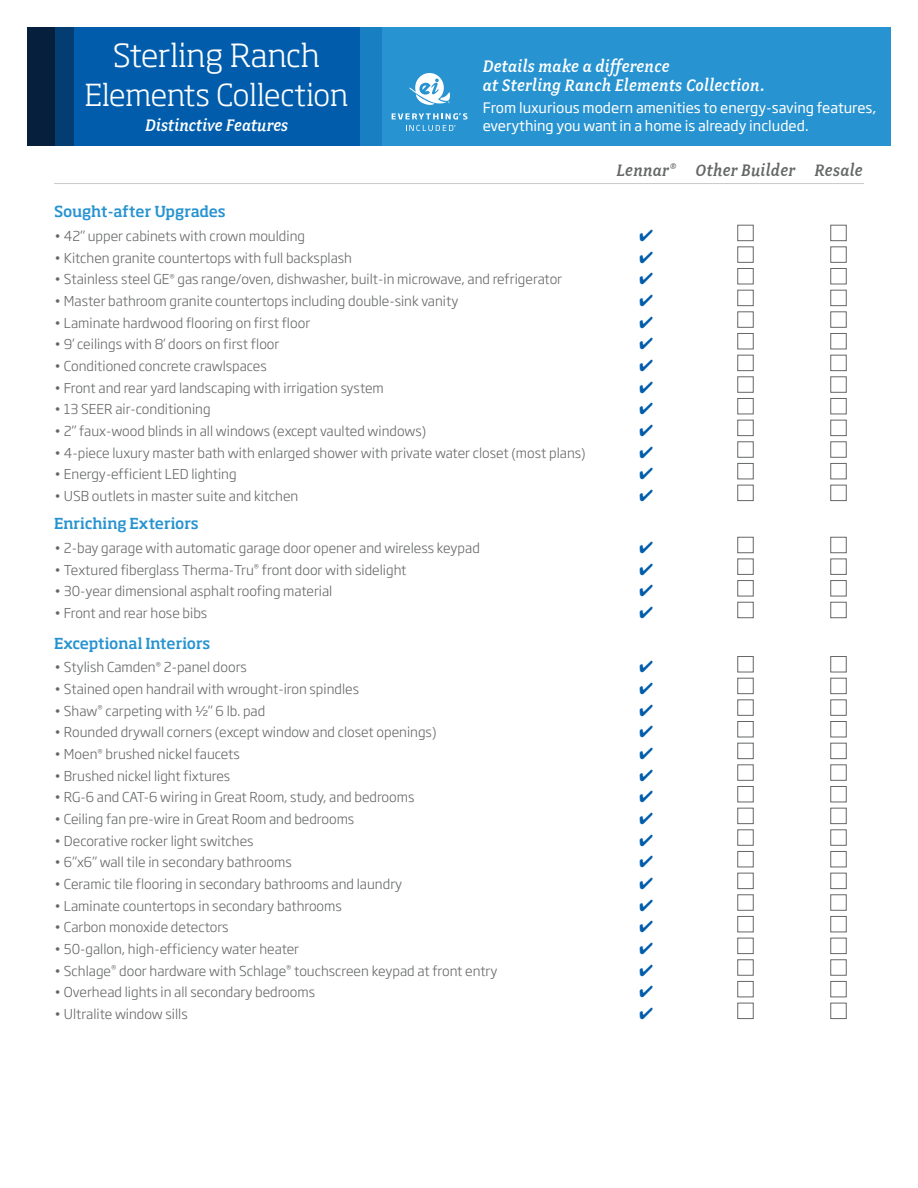
<style>
.page{position:relative;width:918px;height:1188px;background:#fff}
.page>*{position:absolute;margin:0;border:0;box-sizing:border-box;transform-origin:0 0}
.TableHead{font:300 31.5px "Soho Std";color:#fff}
.TableHead-2{font:300 30px "Soho Std";letter-spacing:-.005em;color:#fff}
.t1{font:italic 500 18.75px/18.9px "Fairplex Narrow";letter-spacing:.02em;color:#fff}
.t2{font:italic 500 18.75px "Fairplex Narrow";letter-spacing:.02em;color:#656666}
.t3{font:500 15px "Soho Std";letter-spacing:-.01em;color:#2793d1}
.t4{font:14.25px/18px "Soho Gothic Pro";color:#fff}
.t5{font:300 13.5px "Soho Gothic Pro";color:#656666}
</style>
<div class="page">
<hr style="left:54px;top:183px;width:810px;height:1px;background:#c7cacc">
<div style="left:737px;top:225px;width:17px;height:16px;border:1px solid #656666"></div>
<div style="left:830px;top:225px;width:17px;height:16px;border:1px solid #656666"></div>
<div style="left:737px;top:246px;width:17px;height:17px;border:1px solid #656666"></div>
<div style="left:830px;top:246px;width:17px;height:17px;border:1px solid #656666"></div>
<div style="left:737px;top:268px;width:17px;height:16px;border:1px solid #656666"></div>
<div style="left:830px;top:268px;width:17px;height:16px;border:1px solid #656666"></div>
<div style="left:737px;top:290px;width:17px;height:16px;border:1px solid #656666"></div>
<div style="left:830px;top:290px;width:17px;height:16px;border:1px solid #656666"></div>
<div style="left:737px;top:311px;width:17px;height:17px;border:1px solid #656666"></div>
<div style="left:830px;top:311px;width:17px;height:17px;border:1px solid #656666"></div>
<div style="left:737px;top:333px;width:17px;height:16px;border:1px solid #656666"></div>
<div style="left:830px;top:333px;width:17px;height:16px;border:1px solid #656666"></div>
<div style="left:737px;top:355px;width:17px;height:16px;border:1px solid #656666"></div>
<div style="left:830px;top:355px;width:17px;height:16px;border:1px solid #656666"></div>
<div style="left:737px;top:376px;width:17px;height:17px;border:1px solid #656666"></div>
<div style="left:830px;top:376px;width:17px;height:17px;border:1px solid #656666"></div>
<div style="left:737px;top:398px;width:17px;height:16px;border:1px solid #656666"></div>
<div style="left:830px;top:398px;width:17px;height:16px;border:1px solid #656666"></div>
<div style="left:737px;top:420px;width:17px;height:16px;border:1px solid #656666"></div>
<div style="left:830px;top:420px;width:17px;height:16px;border:1px solid #656666"></div>
<div style="left:737px;top:441px;width:17px;height:17px;border:1px solid #656666"></div>
<div style="left:830px;top:441px;width:17px;height:17px;border:1px solid #656666"></div>
<div style="left:737px;top:463px;width:17px;height:16px;border:1px solid #656666"></div>
<div style="left:830px;top:463px;width:17px;height:16px;border:1px solid #656666"></div>
<div style="left:737px;top:485px;width:17px;height:16px;border:1px solid #656666"></div>
<div style="left:830px;top:485px;width:17px;height:16px;border:1px solid #656666"></div>
<div style="left:737px;top:537px;width:17px;height:16px;border:1px solid #656666"></div>
<div style="left:830px;top:537px;width:17px;height:16px;border:1px solid #656666"></div>
<div style="left:737px;top:559px;width:17px;height:16px;border:1px solid #656666"></div>
<div style="left:830px;top:559px;width:17px;height:16px;border:1px solid #656666"></div>
<div style="left:737px;top:580px;width:17px;height:16px;border:1px solid #656666"></div>
<div style="left:830px;top:580px;width:17px;height:16px;border:1px solid #656666"></div>
<div style="left:737px;top:602px;width:17px;height:16px;border:1px solid #656666"></div>
<div style="left:830px;top:602px;width:17px;height:16px;border:1px solid #656666"></div>
<div style="left:737px;top:656px;width:17px;height:16px;border:1px solid #656666"></div>
<div style="left:830px;top:656px;width:17px;height:16px;border:1px solid #656666"></div>
<div style="left:737px;top:678px;width:17px;height:16px;border:1px solid #656666"></div>
<div style="left:830px;top:678px;width:17px;height:16px;border:1px solid #656666"></div>
<div style="left:737px;top:699px;width:17px;height:17px;border:1px solid #656666"></div>
<div style="left:830px;top:699px;width:17px;height:17px;border:1px solid #656666"></div>
<div style="left:737px;top:721px;width:17px;height:16px;border:1px solid #656666"></div>
<div style="left:830px;top:721px;width:17px;height:16px;border:1px solid #656666"></div>
<div style="left:737px;top:743px;width:17px;height:16px;border:1px solid #656666"></div>
<div style="left:830px;top:743px;width:17px;height:16px;border:1px solid #656666"></div>
<div style="left:737px;top:764px;width:17px;height:17px;border:1px solid #656666"></div>
<div style="left:830px;top:764px;width:17px;height:17px;border:1px solid #656666"></div>
<div style="left:737px;top:786px;width:17px;height:16px;border:1px solid #656666"></div>
<div style="left:830px;top:786px;width:17px;height:16px;border:1px solid #656666"></div>
<div style="left:737px;top:808px;width:17px;height:16px;border:1px solid #656666"></div>
<div style="left:830px;top:808px;width:17px;height:16px;border:1px solid #656666"></div>
<div style="left:737px;top:829px;width:17px;height:17px;border:1px solid #656666"></div>
<div style="left:830px;top:829px;width:17px;height:17px;border:1px solid #656666"></div>
<div style="left:737px;top:851px;width:17px;height:16px;border:1px solid #656666"></div>
<div style="left:830px;top:851px;width:17px;height:16px;border:1px solid #656666"></div>
<div style="left:737px;top:873px;width:17px;height:16px;border:1px solid #656666"></div>
<div style="left:830px;top:873px;width:17px;height:16px;border:1px solid #656666"></div>
<div style="left:737px;top:894px;width:17px;height:17px;border:1px solid #656666"></div>
<div style="left:830px;top:894px;width:17px;height:17px;border:1px solid #656666"></div>
<div style="left:737px;top:916px;width:17px;height:16px;border:1px solid #656666"></div>
<div style="left:830px;top:916px;width:17px;height:16px;border:1px solid #656666"></div>
<div style="left:737px;top:938px;width:17px;height:16px;border:1px solid #656666"></div>
<div style="left:830px;top:938px;width:17px;height:16px;border:1px solid #656666"></div>
<div style="left:737px;top:959px;width:17px;height:17px;border:1px solid #656666"></div>
<div style="left:830px;top:959px;width:17px;height:17px;border:1px solid #656666"></div>
<div style="left:737px;top:981px;width:17px;height:16px;border:1px solid #656666"></div>
<div style="left:830px;top:981px;width:17px;height:16px;border:1px solid #656666"></div>
<div style="left:737px;top:1003px;width:17px;height:16px;border:1px solid #656666"></div>
<div style="left:830px;top:1003px;width:17px;height:16px;border:1px solid #656666"></div>
<div style="left:27px;top:27px;width:355px;height:118px;background:#015dab"></div>
<div style="left:361px;top:27px;width:530px;height:118px;background:#2793d1"></div>
<div style="left:27px;top:27px;width:27px;height:118px;background:#061f3c"></div>
<div style="left:54px;top:27px;width:20px;height:118px;background:#033d72"></div>
<svg style="left:392px;top:113px;width:75px;height:18px"></svg>
<svg style="left:409px;top:73px;width:41px;height:32px"></svg>
<p class="TableHead" style="left:113px;top:36px;width:208px">Sterling Ranch</p>
<p class="TableHead-2" style="left:85px;top:76px;width:265px">Elements Collection</p>
<p class="t1" style="left:145px;top:116px;width:144px">Distinctive Features</p>
<p class="t1" style="left:483px;top:57px;width:284px">Details make a difference<br>at Sterling Ranch Elements Collection.</p>
<p class="t4" style="left:483px;top:98px;width:395px">From luxurious modern amenities to energy-saving features, everything you want in a home is already included.</p>
<p class="t2" style="left:616px;top:160px;width:248px">Lennar<sup>®</sup> Other Builder Resale</p>
<p class="t3" style="left:54px;top:202px;width:173px">Sought-after Upgrades</p>
<p class="t5" style="left:54px;top:226px;width:253px">• 42” upper cabinets with crown moulding</p>
<p class="t5" style="left:54px;top:247px;width:300px">• Kitchen granite countertops with full backsplash</p>
<p class="t5" style="left:54px;top:269px;width:510px">• Stainless steel GE<sup>®</sup> gas range/oven, dishwasher, built-in microwave, and refrigerator</p>
<p class="t5" style="left:54px;top:291px;width:406px">• Master bathroom granite countertops including double-sink vanity</p>
<p class="t5" style="left:54px;top:312px;width:258px">• Laminate hardwood flooring on first floor</p>
<p class="t5" style="left:54px;top:334px;width:227px">• 9’ ceilings with 8’ doors on first floor</p>
<p class="t5" style="left:54px;top:356px;width:214px">• Conditioned concrete crawlspaces</p>
<p class="t5" style="left:54px;top:377px;width:331px">• Front and rear yard landscaping with irrigation system</p>
<p class="t5" style="left:54px;top:399px;width:158px">• 13 SEER air-conditioning</p>
<p class="t5" style="left:54px;top:420px;width:374px">• 2” faux-wood blinds in all windows (except vaulted windows)</p>
<p class="t5" style="left:54px;top:442px;width:533px">• 4-piece luxury master bath with enlarged shower with private water closet (most plans)</p>
<p class="t5" style="left:54px;top:464px;width:184px">• Energy-efficient LED lighting</p>
<p class="t5" style="left:54px;top:485px;width:246px">• USB outlets in master suite and kitchen</p>
<p class="t3" style="left:54px;top:514px;width:146px">Enriching Exteriors</p>
<p class="t5" style="left:54px;top:538px;width:427px">• 2-bay garage with automatic garage door opener and wireless keypad</p>
<p class="t5" style="left:54px;top:559px;width:354px">• Textured fiberglass Therma-Tru<sup>®</sup> front door with sidelight</p>
<p class="t5" style="left:54px;top:581px;width:280px">• 30-year dimensional asphalt roofing material</p>
<p class="t5" style="left:54px;top:603px;width:155px">• Front and rear hose bibs</p>
<p class="t3" style="left:54px;top:633px;width:158px">Exceptional Interiors</p>
<p class="t5" style="left:54px;top:657px;width:195px">• Stylish Camden<sup>®</sup> 2-panel doors</p>
<p class="t5" style="left:54px;top:679px;width:307px">• Stained open handrail with wrought-iron spindles</p>
<p class="t5" style="left:54px;top:700px;width:213px">• Shaw<sup>®</sup> carpeting with ½” 6 lb. pad</p>
<p class="t5" style="left:54px;top:722px;width:384px">• Rounded drywall corners (except window and closet openings)</p>
<p class="t5" style="left:54px;top:744px;width:187px">• Moen<sup>®</sup> brushed nickel faucets</p>
<p class="t5" style="left:54px;top:765px;width:178px">• Brushed nickel light fixtures</p>
<p class="t5" style="left:54px;top:787px;width:362px">• RG-6 and CAT-6 wiring in Great Room, study, and bedrooms</p>
<p class="t5" style="left:54px;top:809px;width:302px">• Ceiling fan pre-wire in Great Room and bedrooms</p>
<p class="t5" style="left:54px;top:830px;width:201px">• Decorative rocker light switches</p>
<p class="t5" style="left:54px;top:852px;width:239px">• 6”x6” wall tile in secondary bathrooms</p>
<p class="t5" style="left:54px;top:873px;width:350px">• Ceramic tile flooring in secondary bathrooms and laundry</p>
<p class="t5" style="left:54px;top:895px;width:289px">• Laminate countertops in secondary bathrooms</p>
<p class="t5" style="left:54px;top:917px;width:176px">• Carbon monoxide detectors</p>
<p class="t5" style="left:54px;top:938px;width:247px">• 50-gallon, high-efficiency water heater</p>
<p class="t5" style="left:54px;top:960px;width:445px">• Schlage<sup>®</sup> door hardware with Schlage<sup>®</sup> touchscreen keypad at front entry</p>
<p class="t5" style="left:54px;top:982px;width:263px">• Overhead lights in all secondary bedrooms</p>
<p class="t5" style="left:54px;top:1003px;width:135px">• Ultralite window sills</p>
</div>
